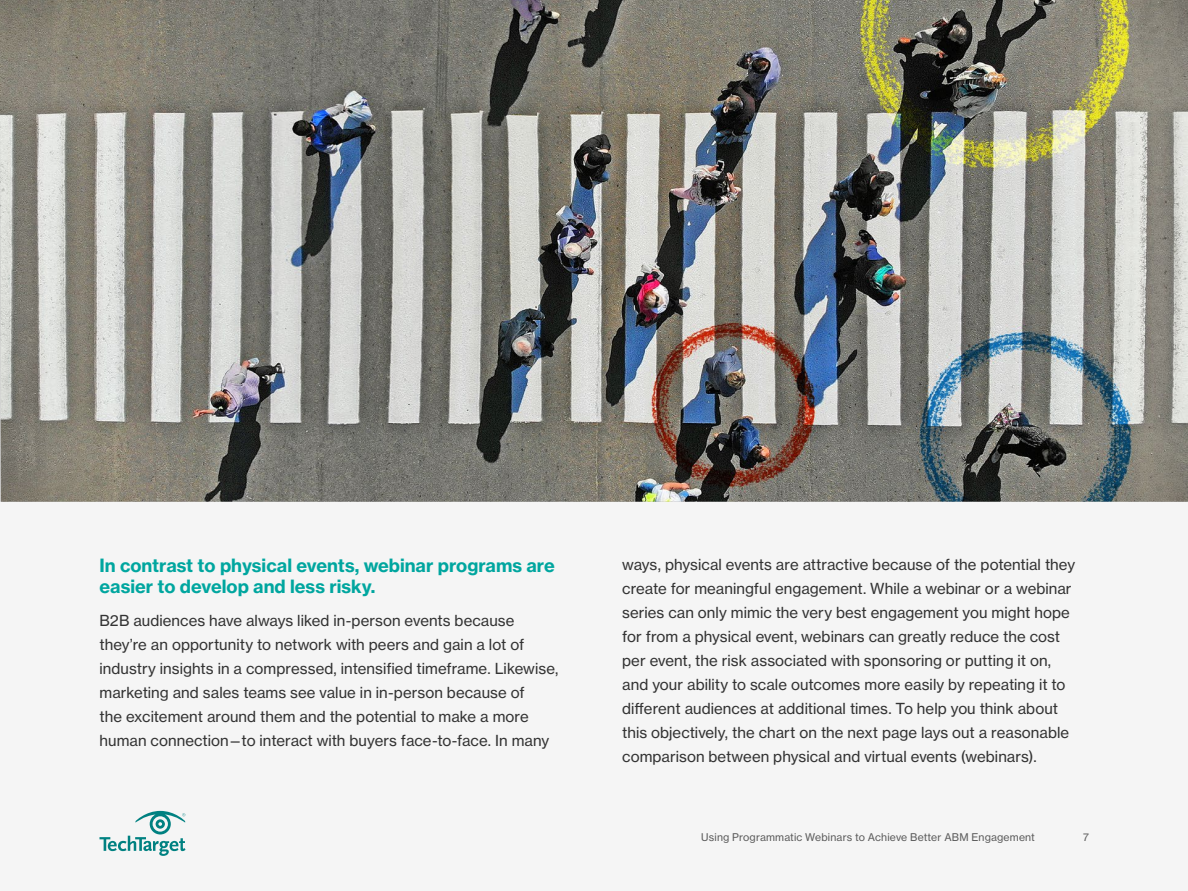
<style>
.page{position:relative;width:1188px;height:891px;background:#f5f5f5}
.page>*{position:absolute;margin:0;border:0;box-sizing:border-box;transform-origin:0 0}
.t1{font:18px/21.6px "N Haas Grotesk TX Std 75 Bd";color:#00a69f}
.t2{font:15px/24px "N Haas Grotesk TX Std 55 Rg";letter-spacing:.005em;color:#333}
.t3{font:10.5px "N Haas Grotesk TX Std 55 Rg";letter-spacing:.015em;color:#5c5c5c}
</style>
<div class="page">
<img style="left:0;top:0;width:1188px;height:502px">
<svg style="left:100px;top:811px;width:86px;height:45px"></svg>
<p class="t1" style="left:100px;top:554px;width:457px">In contrast to physical events, webinar programs are easier to develop and less risky.</p>
<p class="t2" style="left:100px;top:609px;width:460px">B2B audiences have always liked in-person events because they’re an opportunity to network with peers and gain a lot of industry insights in a compressed, intensified timeframe. Likewise, marketing and sales teams see value in in-person because of<br>the excitement around them and the potential to make a more human connection—to interact with buyers face-to-face. In many</p>
<p class="t2" style="left:622px;top:552px;width:454px">ways, physical events are attractive because of the potential they create for meaningful engagement. While a webinar or a webinar series can only mimic the very best engagement you might hope for from a physical event, webinars can greatly reduce the cost per event, the risk associated with sponsoring or putting it on, and your ability to scale outcomes more easily by repeating it to different audiences at additional times. To help you think about this objectively, the chart on the next page lays out a reasonable comparison between physical and virtual events (webinars).</p>
<p class="t3" style="left:701px;top:830px;width:335px">Using Programmatic Webinars to Achieve Better ABM Engagement</p>
<p class="t3" style="left:1083px;top:830px;width:7px">7</p>
</div>
